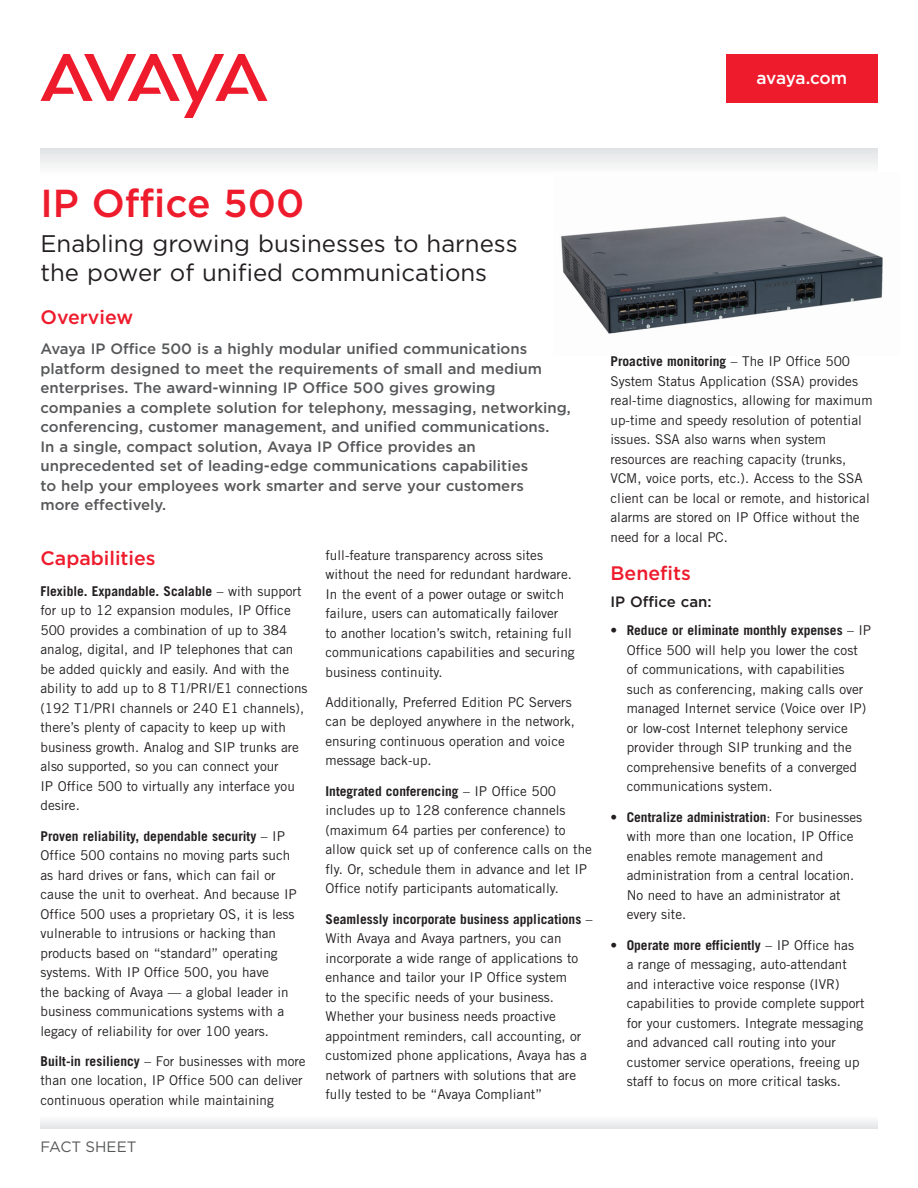
<style>
.page{position:relative;width:918px;height:1188px;background:#fff}
.page>*{position:absolute;margin:0;border:0;box-sizing:border-box;transform-origin:0 0}
.fact_sheet_title{font:500 39px "Gotham";color:#ee1b2c}
.fact_sheet_title-2{font:24px/28.5px "Gotham";color:#231f20}
.sub_head_PMS_485_cmy{font:500 19.5px "Gotham";color:#ee1b2c}
.body_copy{font:500 19.5px "Gotham";color:#ee1b2c}
.Collateral_Box{font:500 17.25px "Gotham";letter-spacing:-.02em;color:#fff}
.body_copy-2{font:500 15px/19.5px "Gotham";color:#57585a}
.second_subhead{font:500 15px "Gotham";color:#231f20}
.Collateral_ID{font:15px "Gotham";color:#57585a}
.body_copy-3{font:13.5px/19.5px "Trade Gothic";color:#231f20}
.bullet_body{font:13.5px/19.5px "Trade Gothic";color:#231f20}
.s1{font-weight:700}
</style>
<div class="page">
<svg style="left:40px;top:54px;width:228px;height:64px"></svg>
<div style="left:40px;top:148px;width:838px;height:27px;background:linear-gradient(to right,#f0f0f1,#eeeff0)"></div>
<div style="left:40px;top:1115px;width:838px;height:14px;background:#f1f2f3"></div>
<div style="left:726px;top:54px;width:152px;height:49px;background:#ee1b2c"></div>
<img style="left:553px;top:172px;width:330px;height:162px">
<p class="Collateral_Box" style="left:756px;top:68px;width:92px">avaya.com</p>
<p class="fact_sheet_title" style="left:40px;top:181px;width:265px">IP Office 500</p>
<p class="fact_sheet_title-2" style="left:40px;top:229px;width:479px">Enabling growing businesses to harness the power of unified communications</p>
<p class="sub_head_PMS_485_cmy" style="left:40px;top:306px;width:94px">Overview</p>
<p class="body_copy-2" style="left:40px;top:339px;width:532px">Avaya IP Office 500 is a highly modular unified communications platform designed to meet the requirements of small and medium enterprises. The award-winning IP Office 500 gives growing companies a complete solution for telephony, messaging, networking, conferencing, customer management, and unified communications.<br>In a single, compact solution, Avaya IP Office provides an unprecedented set of leading-edge communications capabilities<br>to help your employees work smarter and serve your customers<br>more effectively.</p>
<p class="sub_head_PMS_485_cmy" style="left:40px;top:547px;width:117px">Capabilities</p>
<p class="body_copy-3" style="left:40px;top:581px;width:269px"><span class="s1">Flexible. Expandable. Scalable</span> – with support for up to 12 expansion modules, IP Office 500 provides a combination of up to 384 analog, digital, and IP telephones that can be added quickly and easily. And with the ability to add up to 8 T1/PRI/E1 connections (192 T1/PRI channels or 240 E1 channels), there’s plenty of capacity to keep up with business growth. Analog and SIP trunks are also supported, so you can connect your<br>IP Office 500 to virtually any interface you desire.</p>
<p class="body_copy-3" style="left:40px;top:826px;width:258px"><span class="s1">Proven reliability, dependable security</span> – IP Office 500 contains no moving parts such as hard drives or fans, which can fail or cause the unit to overheat. And because IP Office 500 uses a proprietary OS, it is less vulnerable to intrusions or hacking than products based on “standard” operating systems. With IP Office 500, you have<br>the backing of Avaya — a global leader in business communications systems with a legacy of reliability for over 100 years.</p>
<p class="body_copy-3" style="left:40px;top:1051px;width:267px"><span class="s1">Built-in resiliency</span> – For businesses with more than one location, IP Office 500 can deliver continuous operation while maintaining</p>
<p class="Collateral_ID" style="left:40px;top:1139px;width:97px">FACT SHEET</p>
<p class="body_copy-3" style="left:326px;top:545px;width:251px">full-feature transparency across sites without the need for redundant hardware.<br>In the event of a power outage or switch failure, users can automatically failover<br>to another location’s switch, retaining full communications capabilities and securing business continuity.</p>
<p class="body_copy-3" style="left:326px;top:692px;width:251px">Additionally, Preferred Edition PC Servers can be deployed anywhere in the network, ensuring continuous operation and voice message back-up.</p>
<p class="body_copy-3" style="left:326px;top:781px;width:268px"><span class="s1">Integrated conferencing</span> – IP Office 500 includes up to 128 conference channels (maximum 64 parties per conference) to allow quick set up of conference calls on the fly. Or, schedule them in advance and let IP Office notify participants automatically.</p>
<p class="body_copy-3" style="left:326px;top:909px;width:269px"><span class="s1">Seamlessly incorporate business applications</span> – With Avaya and Avaya partners, you can incorporate a wide range of applications to enhance and tailor your IP Office system<br>to the specific needs of your business.<br>Whether your business needs proactive appointment reminders, call accounting, or customized phone applications, Avaya has a network of partners with solutions that are fully tested to be “Avaya Compliant”</p>
<p class="body_copy-3" style="left:610px;top:352px;width:264px"><span class="s1">Proactive monitoring</span> – The IP Office 500<br>System Status Application (SSA) provides real-time diagnostics, allowing for maximum up-time and speedy resolution of potential issues. SSA also warns when system resources are reaching capacity (trunks, VCM, voice ports, etc.). Access to the SSA client can be local or remote, and historical alarms are stored on IP Office without the need for a local PC.</p>
<p class="body_copy" style="left:610px;top:562px;width:82px">Benefits</p>
<p class="second_subhead" style="left:610px;top:594px;width:103px">IP Office can:</p>
<p class="bullet_body" style="left:627px;top:621px;width:246px;text-indent:-16px">• <span class="s1">Reduce or eliminate monthly expenses</span> – IP Office 500 will help you lower the cost of communications, with capabilities such as conferencing, making calls over managed Internet service (Voice over IP) or low-cost Internet telephony service provider through SIP trunking and the comprehensive benefits of a converged communications system.</p>
<p class="bullet_body" style="left:627px;top:807px;width:237px;text-indent:-16px">• <span class="s1">Centralize administration</span>: For businesses with more than one location, IP Office enables remote management and administration from a central location.<br>No need to have an administrator at every site.</p>
<p class="bullet_body" style="left:627px;top:935px;width:239px;text-indent:-16px">• <span class="s1">Operate more efficiently</span> – IP Office has<br>a range of messaging, auto-attendant and interactive voice response (IVR) capabilities to provide complete support for your customers. Integrate messaging and advanced call routing into your customer service operations, freeing up staff to focus on more critical tasks.</p>
</div>
